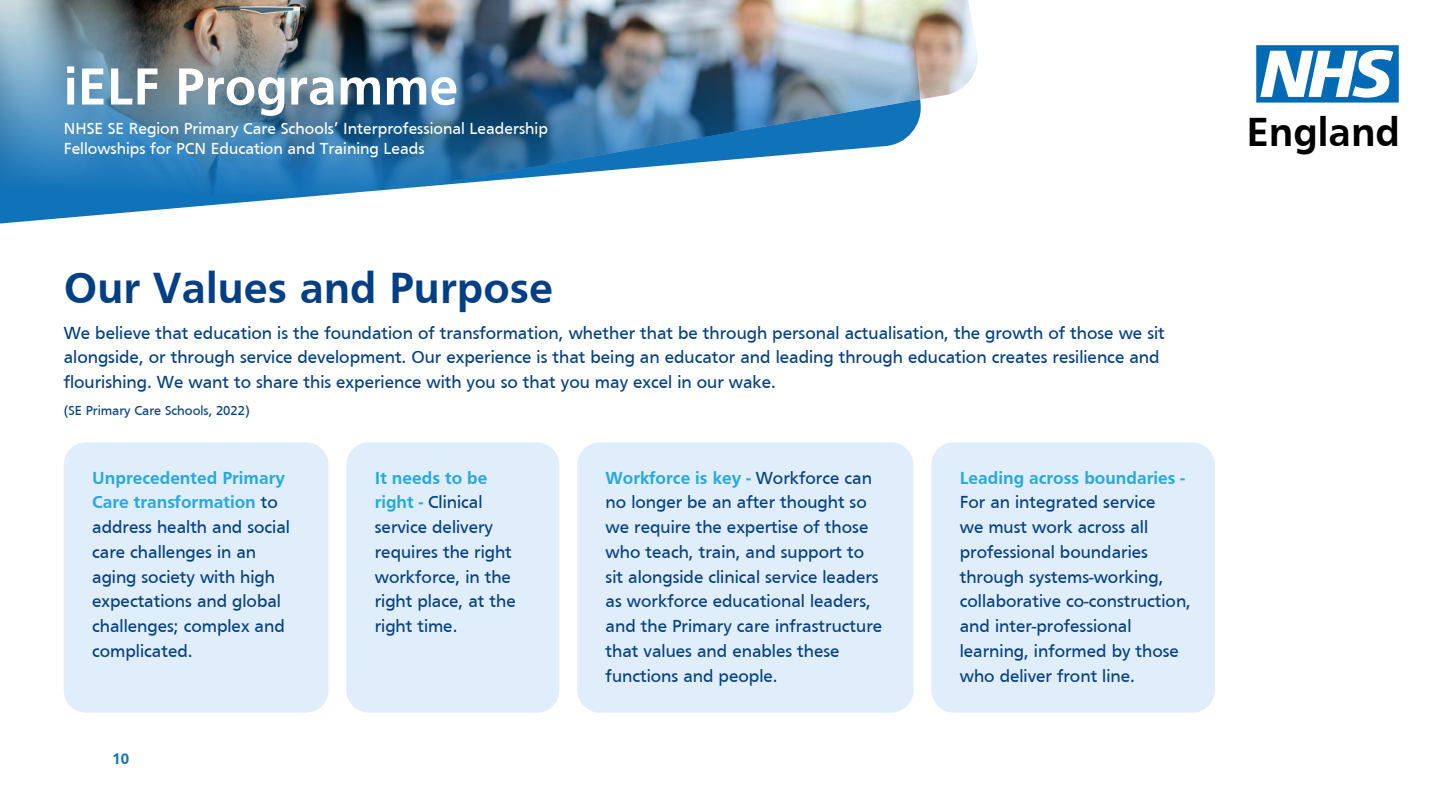
<style>
.page{position:relative;width:1440px;height:810px;background:#fff}
.page>*{position:absolute;margin:0;border:0;box-sizing:border-box;transform-origin:0 0}
.t1{font:700 54px "Frutiger";color:#fff}
.t2{font:700 45px "Frutiger";color:#033f85}
.t3{font:700 41.85px "Frutiger";color:#000}
.t4{font:18px/24.8px "Frutiger";color:#033f85}
.t5{font:700 18px "Frutiger";color:#27a8e0}
.t6{font:16.5px/19.8px "Frutiger";color:#fff}
.t7{font:700 15.75px "Frutiger";color:#1072b9}
.t8{font:13.5px "Frutiger";color:#033f85}
.s1{font-weight:700;color:#27a8e0}
</style>
<div class="page">
<img style="left:0;top:0;width:978px;height:224px">
<svg style="left:1256px;top:45px;width:143px;height:58px"></svg>
<div style="left:64px;top:442px;width:264px;height:271px;background:#e0eefb;border-radius:22px"></div>
<div style="left:346px;top:442px;width:213px;height:271px;background:#e0eefb;border-radius:22px"></div>
<div style="left:577px;top:442px;width:336px;height:271px;background:#e0eefb;border-radius:22px"></div>
<div style="left:931px;top:442px;width:284px;height:271px;background:#e0eefb;border-radius:22px"></div>
<h1 class="t1" style="left:64px;top:55px;width:396px">iELF Programme</h1>
<p class="t6" style="left:64px;top:119px;width:486px">NHSE SE Region Primary Care Schools’ Interprofessional Leadership<br>Fellowships for PCN Education and Training Leads</p>
<h3 class="t3" style="left:1246px;top:108px;width:155px">England</h3>
<h2 class="t2" style="left:64px;top:262px;width:491px">Our Values and Purpose</h2>
<p class="t4" style="left:64px;top:320px;width:1103px">We believe that education is the foundation of transformation, whether that be through personal actualisation, the growth of those we sit alongside, or through service development. Our experience is that being an educator and leading through education creates resilience and flourishing. We want to share this experience with you so that you may excel in our wake.</p>
<p class="t8" style="left:64px;top:403px;width:188px">(SE Primary Care Schools, 2022)</p>
<p class="t4" style="left:92px;top:465px;width:199px"><span class="s1">Unprecedented Primary<br>Care transformation</span> to address health and social care challenges in an aging society with high expectations and global challenges; complex and complicated.</p>
<p class="t4" style="left:375px;top:465px;width:142px"><span class="s1">It needs to be right -</span> Clinical service delivery requires the right workforce, in the right place, at the right time.</p>
<p class="t4" style="left:606px;top:465px;width:278px"><span class="s1">Workforce is key -</span> Workforce can no longer be an after thought so we require the expertise of those who teach, train, and support to sit alongside clinical service leaders as workforce educational leaders, and the Primary care infrastructure that values and enables these functions and people.</p>
<p class="t5" style="left:960px;top:467px;width:227px">Leading across boundaries -</p>
<p class="t4" style="left:960px;top:490px;width:233px">For an integrated service<br>we must work across all professional boundaries through systems-working, collaborative co-construction, and inter-professional learning, informed by those who deliver front line.</p>
<p class="t7" style="left:112px;top:750px;width:18px">10</p>
</div>
